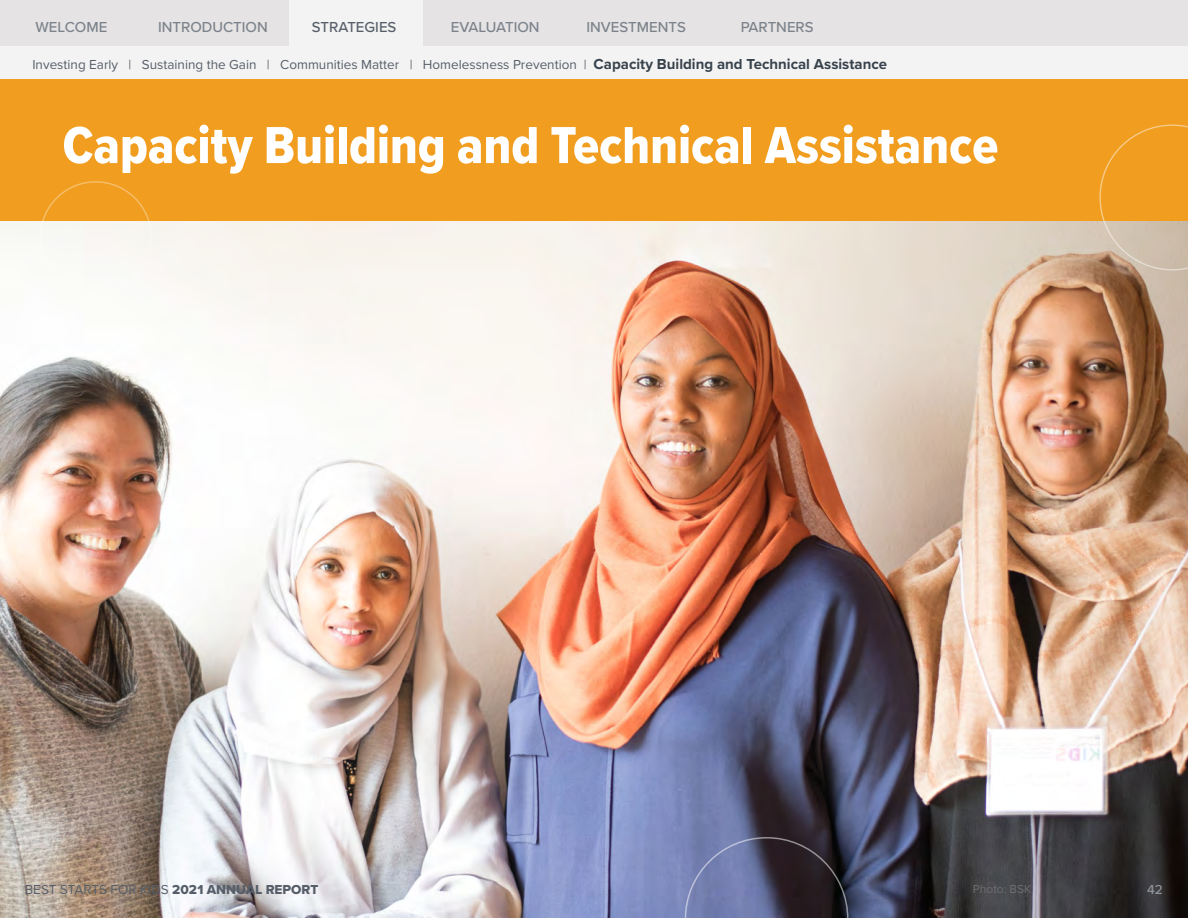
<style>
.page{position:relative;width:1188px;height:918px;background:#fff}
.page>*{position:absolute;margin:0;border:0;box-sizing:border-box;transform-origin:0 0}
.t1{font:54px "Proxima Nova Cond Extrabld";color:#fff}
.t2{font:500 15px "Proxima Nova";color:#7b828b}
.t3{font:500 15px "Proxima Nova";color:#565f69}
.t4{font:13.5px "Proxima Nova";color:#565f69}
.t5{font:500 13.5px "Proxima Nova";color:#90959e}
.t6{font:12px "Proxima Nova";color:#6d6e71}
.s1{font-weight:700;font-size:15px;color:#37424c}
.s2{font-family:"Proxima Nova Extrabld"}
</style>
<div class="page">
<img style="left:0;top:220px;width:1188px;height:698px">
<div style="left:0;top:79px;width:1188px;height:141px;background:#f19d1f"></div>
<svg style="left:685px;top:837px;width:164px;height:81px;background:#4d4f6a"></svg>
<svg style="left:1099px;top:125px;width:89px;height:145px"></svg>
<div style="left:40px;top:181px;width:112px;height:112px;border:2px solid #fff;border-radius:50%"></div>
<div style="left:0;top:0;width:1188px;height:79px;background:#f4f3f3"></div>
<div style="left:0;top:0;width:1188px;height:46px;background:#e5e3e3"></div>
<div style="left:289px;top:0;width:134px;height:46px;background:#f4f3f3"></div>
<p class="t2" style="left:36px;top:16px;width:73px">WELCOME</p>
<p class="t2" style="left:158px;top:16px;width:111px">INTRODUCTION</p>
<p class="t3" style="left:312px;top:16px;width:86px">STRATEGIES</p>
<p class="t2" style="left:451px;top:16px;width:90px">EVALUATION</p>
<p class="t2" style="left:587px;top:16px;width:101px">INVESTMENTS</p>
<p class="t2" style="left:741px;top:16px;width:74px">PARTNERS</p>
<p class="t4" style="left:32px;top:54px;width:856px">Investing Early | Sustaining the Gain | Communities Matter | Homelessness Prevention | <span class="s1">Capacity Building and Technical Assistance</span></p>
<h1 class="t1" style="left:63px;top:105px;width:937px">Capacity Building and Technical Assistance</h1>
<p class="t6" style="left:973px;top:880px;width:60px">Photo: BSK</p>
<p class="t4" style="left:25px;top:880px;width:295px">BEST STARTS FOR KIDS <span class="s2">2021 ANNUAL REPORT</span></p>
<p class="t5" style="left:1147px;top:880px;width:17px">42</p>
</div>
